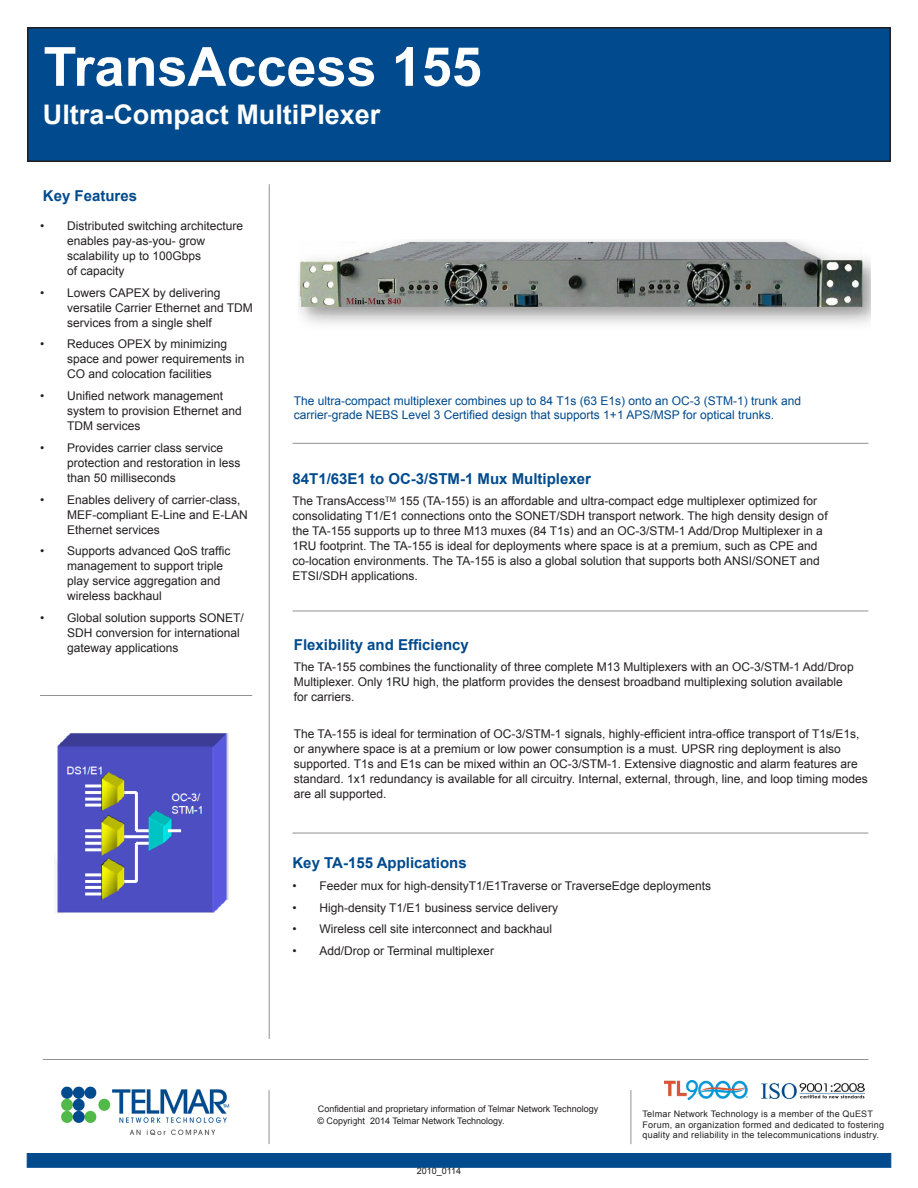
<style>
.page{position:relative;width:918px;height:1188px;background:#fff}
.page>*{position:absolute;margin:0;border:0;box-sizing:border-box;transform-origin:0 0}
.t1{font:700 54px "Arial";color:#fff}
.t2{font:700 27px "Arial";color:#fff}
.t3{font:700 15px "Arial";color:#004a8d}
.t4{font:12px/15px "Arial";color:#231f20}
.t5{font:12px "Arial";color:#004a8d}
.t6{font:9px/10.8px "Arial";letter-spacing:.025em;color:#231f20}
.t7{font:9px "Arial";color:#231f20}
</style>
<div class="page">
<div style="left:28px;top:28px;width:862px;height:133px;background:#004a8d"></div>
<div style="left:27px;top:27px;width:864px;height:135px;border:2px solid #231f20"></div>
<img style="left:761px;top:1083px;width:104px;height:15px">
<img style="left:665px;top:1081px;width:83px;height:19px">
<div style="left:27px;top:1153px;width:864px;height:14px;background:#004a8d"></div>
<img style="left:61px;top:1086px;width:169px;height:49px">
<hr style="left:269px;top:1090px;width:1px;height:54px;background:#231f20">
<hr style="left:631px;top:1090px;width:1px;height:54px;background:#231f20">
<hr style="left:269px;top:184px;width:1px;height:855px;background:#231f20">
<hr style="left:292px;top:443px;width:576px;height:1px;background:#231f20">
<hr style="left:292px;top:611px;width:576px;height:1px;background:#231f20">
<hr style="left:292px;top:833px;width:576px;height:1px;background:#231f20">
<img style="left:298px;top:240px;width:572px;height:84px">
<img style="left:55px;top:733px;width:173px;height:180px">
<hr style="left:40px;top:695px;width:212px;height:1px;background:#231f20">
<hr style="left:43px;top:1059px;width:825px;height:1px;background:#231f20">
<p class="t1" style="left:44px;top:31px;width:440px">TransAccess 155</p>
<p class="t2" style="left:43px;top:96px;width:339px">Ultra-Compact MultiPlexer</p>
<p class="t3" style="left:43px;top:186px;width:96px">Key Features</p>
<p class="t4" style="left:67px;top:218px;width:178px;text-indent:-27px">• Distributed switching architecture enables pay-as-you- grow scalability up to 100Gbps<br>of capacity</p>
<p class="t4" style="left:67px;top:285px;width:187px;text-indent:-27px">• Lowers CAPEX by delivering versatile Carrier Ethernet and TDM services from a single shelf</p>
<p class="t4" style="left:67px;top:337px;width:179px;text-indent:-27px">• Reduces OPEX by minimizing space and power requirements in<br>CO and colocation facilities</p>
<p class="t4" style="left:67px;top:389px;width:176px;text-indent:-27px">• Unified network management system to provision Ethernet and<br>TDM services</p>
<p class="t4" style="left:67px;top:440px;width:175px;text-indent:-27px">• Provides carrier class service protection and restoration in less than 50 milliseconds</p>
<p class="t4" style="left:67px;top:492px;width:182px;text-indent:-27px">• Enables delivery of carrier-class,<br>MEF-compliant E-Line and E-LAN<br>Ethernet services</p>
<p class="t4" style="left:67px;top:544px;width:165px;text-indent:-27px">• Supports advanced QoS traffic management to support triple play service aggregation and wireless backhaul</p>
<p class="t4" style="left:67px;top:611px;width:178px;text-indent:-27px">• Global solution supports SONET/<br>SDH conversion for international gateway applications</p>
<p class="t5" style="left:294px;top:393px;width:509px">The ultra-compact multiplexer combines up to 84 T1s (63 E1s) onto an OC-3 (STM-1) trunk and</p>
<p class="t5" style="left:294px;top:407px;width:482px">carrier-grade NEBS Level 3 Certified design that supports 1+1 APS/MSP for optical trunks.</p>
<p class="t3" style="left:292px;top:468px;width:300px">84T1/63E1 to OC-3/STM-1 Mux Multiplexer</p>
<p class="t4" style="left:292px;top:494px;width:537px">The TransAccess<sup>TM</sup> 155 (TA-155) is an affordable and ultra-compact edge multiplexer optimized for consolidating T1/E1 connections onto the SONET/SDH transport network. The high density design of the TA-155 supports up to three M13 muxes (84 T1s) and an OC-3/STM-1 Add/Drop Multiplexer in a 1RU footprint. The TA-155 is ideal for deployments where space is at a premium, such as CPE and co-location environments. The TA-155 is also a global solution that supports both ANSI/SONET and ETSI/SDH applications.</p>
<p class="t3" style="left:294px;top:634px;width:177px">Flexibility and Efficiency</p>
<p class="t4" style="left:294px;top:660px;width:561px">The TA-155 combines the functionality of three complete M13 Multiplexers with an OC-3/STM-1 Add/Drop<br>Multiplexer. Only 1RU high, the platform provides the densest broadband multiplexing solution available for carriers.</p>
<p class="t4" style="left:294px;top:727px;width:576px">The TA-155 is ideal for termination of OC-3/STM-1 signals, highly-efficient intra-office transport of T1s/E1s, or anywhere space is at a premium or low power consumption is a must. UPSR ring deployment is also supported. T1s and E1s can be mixed within an OC-3/STM-1. Extensive diagnostic and alarm features are standard. 1x1 redundancy is available for all circuitry. Internal, external, through, line, and loop timing modes are all supported.</p>
<p class="t3" style="left:292px;top:853px;width:176px">Key TA-155 Applications</p>
<p class="t4" style="left:292px;top:878px;width:420px">• Feeder mux for high-densityT1/E1Traverse or TraverseEdge deployments</p>
<p class="t4" style="left:292px;top:900px;width:267px">• High-density T1/E1 business service delivery</p>
<p class="t4" style="left:292px;top:922px;width:261px">• Wireless cell site interconnect and backhaul</p>
<p class="t4" style="left:292px;top:943px;width:203px">• Add/Drop or Terminal multiplexer</p>
<p class="t7" style="left:318px;top:1103px;width:282px">Confidential and proprietary information of Telmar Network Technology</p>
<p class="t7" style="left:317px;top:1115px;width:189px">© Copyright 2014 Telmar Network Technology.</p>
<p class="t7" style="left:417px;top:1165px;width:46px">2010_0114</p>
<p class="t6" style="left:643px;top:1108px;width:243px">Telmar Network Technology is a member of the QuEST<br>Forum, an organization formed and dedicated to fostering quality and reliability in the telecommunications industry.</p>
</div>
